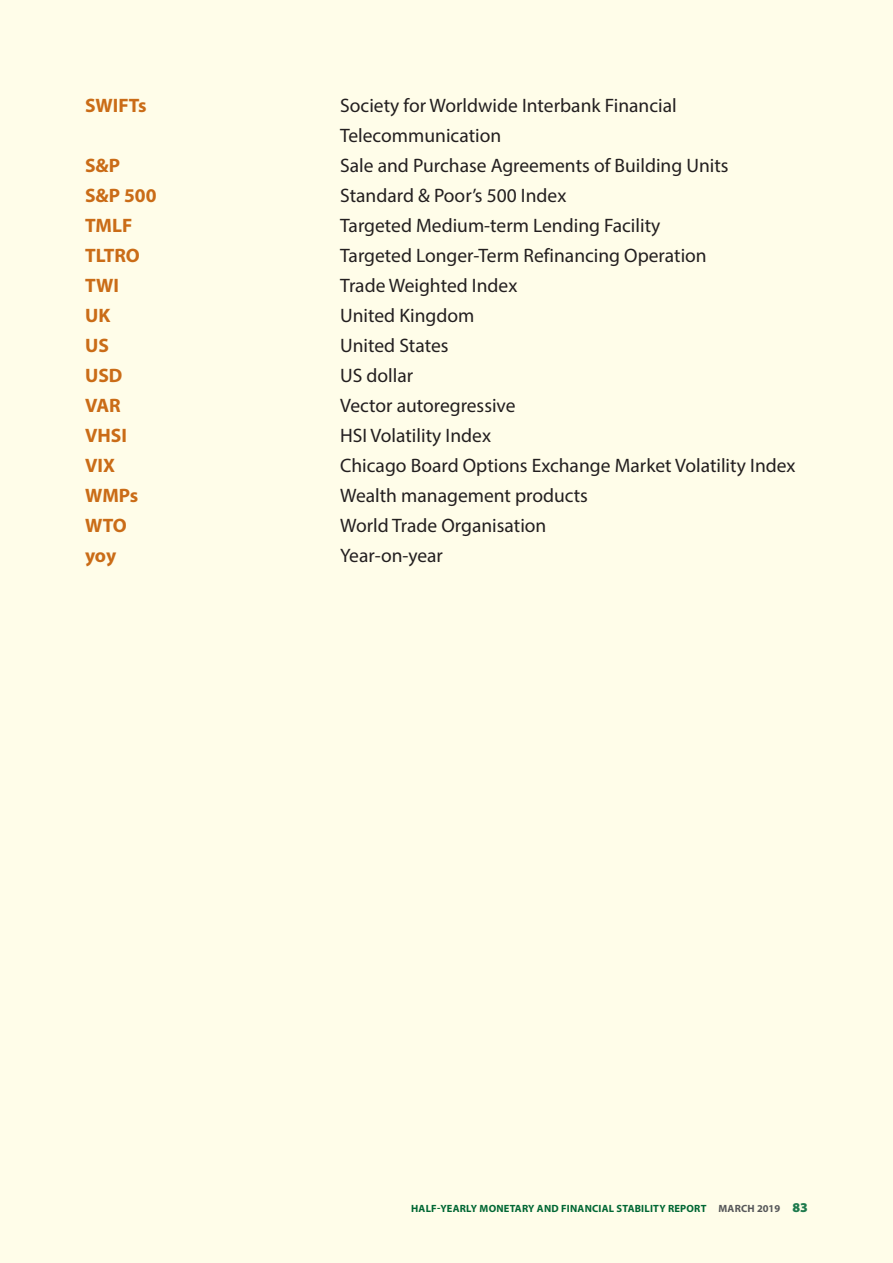
<style>
.page{position:relative;width:893px;height:1263px;background:#fffde9}
.page>*{position:absolute;margin:0;border:0;box-sizing:border-box;transform-origin:0 0}
.t1{font:19.5px/30px "Myriad Pro";color:#231f20}
.t2{font:700 19.5px "Myriad Pro";color:#ca6c17}
.t3{font:700 10.5px "Myriad Pro";letter-spacing:.02em;color:#006734}
.t4{font:700 10.5px "Myriad Pro";color:#57585a}
.s1{color:#57585a}
.s2{font-weight:900;font-size:13.5px;color:#1e7a4d}
</style>
<div class="page">
<p class="t2" style="left:85px;top:93px;width:63px">SWIFTS</p>
<p class="t1" style="left:340px;top:90px;width:338px">Society for Worldwide Interbank Financial<br>Telecommunication</p>
<p class="t2" style="left:85px;top:153px;width:37px">S&amp;P</p>
<p class="t1" style="left:340px;top:150px;width:390px">Sale and Purchase Agreements of Building Units</p>
<p class="t2" style="left:85px;top:183px;width:73px">S&amp;P 500</p>
<p class="t1" style="left:340px;top:180px;width:228px">Standard &amp; Poor’s 500 Index</p>
<p class="t2" style="left:85px;top:213px;width:49px">TMLF</p>
<p class="t1" style="left:340px;top:210px;width:322px">Targeted Medium-term Lending Facility</p>
<p class="t2" style="left:85px;top:243px;width:56px">TLTRO</p>
<p class="t1" style="left:340px;top:240px;width:368px">Targeted Longer-Term Refinancing Operation</p>
<p class="t2" style="left:85px;top:273px;width:36px">TWI</p>
<p class="t1" style="left:340px;top:270px;width:179px">Trade Weighted Index</p>
<p class="t2" style="left:85px;top:303px;width:27px">UK</p>
<p class="t1" style="left:340px;top:300px;width:136px">United Kingdom</p>
<p class="t2" style="left:85px;top:333px;width:25px">US</p>
<p class="t1" style="left:340px;top:330px;width:110px">United States</p>
<p class="t2" style="left:85px;top:362px;width:39px">USD</p>
<p class="t1" style="left:340px;top:360px;width:75px">US dollar</p>
<p class="t2" style="left:85px;top:392px;width:37px">VAR</p>
<p class="t1" style="left:340px;top:390px;width:177px">Vector autoregressive</p>
<p class="t2" style="left:85px;top:422px;width:43px">VHSI</p>
<p class="t1" style="left:340px;top:420px;width:152px">HSI Volatility Index</p>
<p class="t2" style="left:85px;top:452px;width:31px">VIX</p>
<p class="t1" style="left:340px;top:450px;width:457px">Chicago Board Options Exchange Market Volatility Index</p>
<p class="t2" style="left:85px;top:482px;width:55px">WMPS</p>
<p class="t1" style="left:340px;top:480px;width:249px">Wealth management products</p>
<p class="t2" style="left:85px;top:512px;width:43px">WTO</p>
<p class="t1" style="left:340px;top:510px;width:208px">World Trade Organisation</p>
<p class="t2" style="left:85px;top:542px;width:33px">YOY</p>
<p class="t1" style="left:340px;top:540px;width:104px">Year-on-year</p>
<p class="t3" style="left:411px;top:1201px;width:324px">HALF-YEARLY MONETARY AND FINANCIAL STABILITY REPORT <span class="s1">MARC</span></p>
<p class="t4" style="left:747px;top:1201px;width:62px">H 2019 <span class="s2">83</span></p>
</div>
